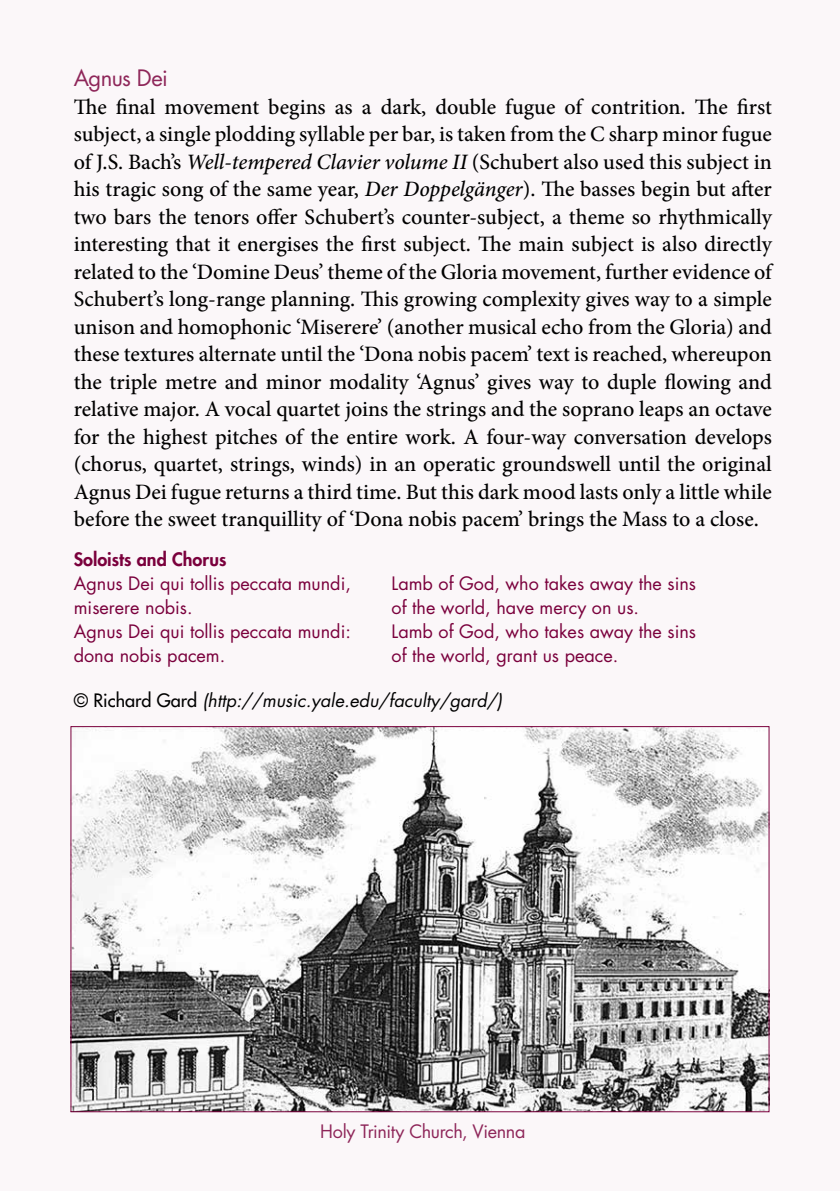
<style>
.page{position:relative;width:840px;height:1191px;background:#fff}
.page>*{position:absolute;margin:0;border:0;box-sizing:border-box;transform-origin:0 0}
.t1{font:500 22px/27.6px "Minion Pro";color:#000;text-align:justify}
.t2{font:22px "Futura Std";letter-spacing:-.03em;color:#8e2659}
.t3{font:18px/24px "Futura Std";color:#7a003c}
.t4{font:italic 18px "Futura Std";color:#000}
.t5{font:18px "Futura Std";letter-spacing:-.02em;color:#8e2659}
.t6{font:800 18px "Futura Std";color:#7a003c}
.s1{font-style:italic}
.s2{font-weight:500;font-style:normal}
</style>
<div class="page">
<div style="left:0;top:0;width:839px;height:1191px;background:#fbf7f9"></div>
<img style="left:73px;top:728px;width:693px;height:382px">
<p class="t2" style="left:74px;top:64px;width:96px">Agnus Dei</p>
<p class="t1" style="left:74px;top:93px;width:699px">The final movement begins as a dark, double fugue of contrition. The first subject, a single plodding syllable per bar, is taken from the C sharp minor fugue of J.S. Bach’s <span class="s1">Well-tempered Clavier volume II</span> (Schubert also used this subject in his tragic song of the same year, <span class="s1">Der Doppelgänger</span>). The basses begin but after two bars the tenors offer Schubert’s counter-subject, a theme so rhythmically interesting that it energises the first subject. The main subject is also directly related to the ‘Domine Deus’ theme of the Gloria movement, further evidence of Schubert’s long-range planning. This growing complexity gives way to a simple unison and homophonic ‘Miserere’ (another musical echo from the Gloria) and these textures alternate until the ‘Dona nobis pacem’ text is reached, whereupon the triple metre and minor modality ‘Agnus’ gives way to duple flowing and relative major. A vocal quartet joins the strings and the soprano leaps an octave for the highest pitches of the entire work. A four-way conversation develops (chorus, quartet, strings, winds) in an operatic groundswell until the original Agnus Dei fugue returns a third time. But this dark mood lasts only a little while before the sweet tranquillity of ‘Dona nobis pacem’ brings the Mass to a close.</p>
<p class="t6" style="left:74px;top:548px;width:154px">Soloists and Chorus</p>
<p class="t3" style="left:74px;top:572px;width:278px">Agnus Dei qui tollis peccata mundi, miserere nobis.<br>Agnus Dei qui tollis peccata mundi: dona nobis pacem.</p>
<p class="t3" style="left:391px;top:572px;width:306px">Lamb of God, who takes away the sins of the world, have mercy on us.<br>Lamb of God, who takes away the sins of the world, grant us peace.</p>
<p class="t4" style="left:74px;top:688px;width:430px"><span class="s2">© Richard Gard</span> (http://music.yale.edu/faculty/gard/)</p>
<p class="t5" style="left:320px;top:1120px;width:207px">Holy Trinity Church, Vienna</p>
</div>
